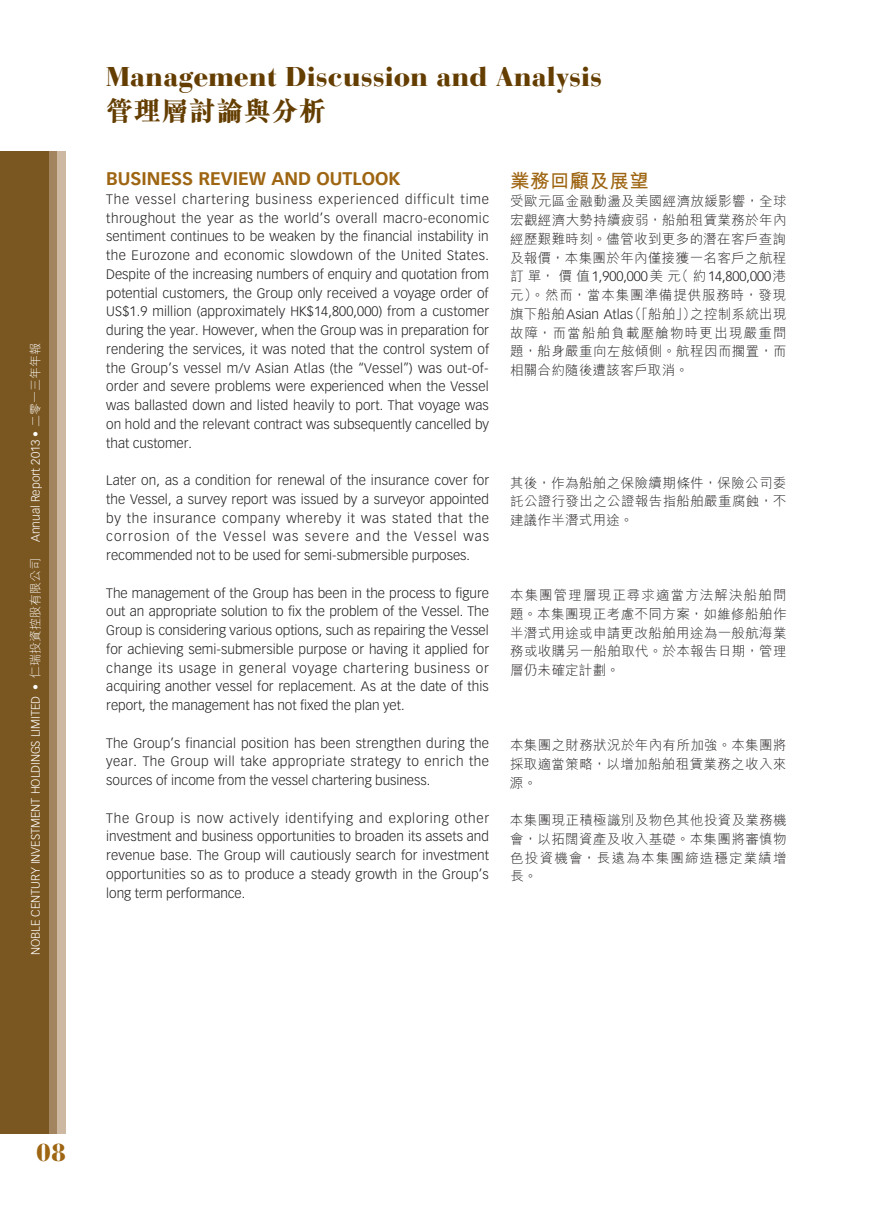
<style>
.page{position:relative;width:893px;height:1212px;background:#fff}
.page>*{position:absolute;margin:0;border:0;box-sizing:border-box;transform-origin:0 0}
.t1{font:900 27px "Bauer Bodoni Std";color:#643d00}
.t2{font:800 27px "M Sung HK";letter-spacing:.02em;color:#643d00}
.t3{font:900 24.3px "Bauer Bodoni Std";color:#9e6512}
.t4{font:700 19.5px "M Hei HK";letter-spacing:.02em;color:#9e6512}
.t5{font:700 18px "Vectora LT Std";color:#9e6512}
.t6{font:300 13.5px/18.8px "Vectora LT Std";color:#231f20;text-align:justify}
.t7{font:300 13.5px/18.8px "M Hei HK";letter-spacing:.025em;color:#231f20;text-align:justify}
.t8{font:300 12px "Vectora LT Std";color:#fff}
.s1{font-family:"M Hei HK"}
.s2{font-family:"Vectora LT Std"}
</style>
<div class="page">
<div style="left:38px;top:151px;width:27px;height:982px;background:#cdb9a1"></div>
<div style="left:30px;top:151px;width:27px;height:982px;background:#a2855e"></div>
<div style="left:0;top:151px;width:48px;height:982px;background:#7a5620"></div>
<p class="t8" style="left:29px;top:542px;width:200px;rotate:-90deg">Annual Report 2013 • <span class="s1">二零一三年年報</span></p>
<p class="t8" style="left:29px;top:955px;width:399px;rotate:-90deg">NOBLE CENTURY INVESTMENT HOLDINGS LIMITED • <span class="s1">仁瑞投資控股有限公司</span></p>
<h1 class="t1" style="left:106px;top:60px;width:497px">Management Discussion and Analysis</h1>
<h1 class="t2" style="left:106px;top:97px;width:221px">管理層討論與分析</h1>
<h3 class="t5" style="left:106px;top:168px;width:24px">BUSINESS</h3>
<h3 class="t5" style="left:199px;top:168px;width:46px">REVIEW</h3>
<h3 class="t5" style="left:272px;top:168px;width:14px">AND</h3>
<h3 class="t5" style="left:317px;top:168px;width:26px">OUTLOOK</h3>
<p class="t6" style="left:106px;top:190px;width:384px">The vessel chartering business experienced difficult time throughout the year as the world’s overall macro-economic sentiment continues to be weaken by the financial instability in the Eurozone and economic slowdown of the United States.<br>Despite of the increasing numbers of enquiry and quotation from potential customers, the Group only received a voyage order of US$1.9 million (approximately HK$14,800,000) from a customer during the year. However, when the Group was in preparation for rendering the services, it was noted that the control system of the Group’s vessel m/v Asian Atlas (the “Vessel”) was out-of&shy;order and severe problems were experienced when the Vessel was ballasted down and listed heavily to port. That voyage was on hold and the relevant contract was subsequently cancelled by that customer.</p>
<p class="t6" style="left:106px;top:471px;width:384px">Later on, as a condition for renewal of the insurance cover for the Vessel, a survey report was issued by a surveyor appointed by the insurance company whereby it was stated that the corrosion of the Vessel was severe and the Vessel was recommended not to be used for semi-submersible purposes.</p>
<p class="t6" style="left:106px;top:584px;width:384px">The management of the Group has been in the process to figure out an appropriate solution to fix the problem of the Vessel. The Group is considering various options, such as repairing the Vessel for achieving semi-submersible purpose or having it applied for change its usage in general voyage chartering business or acquiring another vessel for replacement. As at the date of this report, the management has not fixed the plan yet.</p>
<p class="t6" style="left:106px;top:734px;width:384px">The Group’s financial position has been strengthen during the year. The Group will take appropriate strategy to enrich the sources of income from the vessel chartering business.</p>
<p class="t6" style="left:106px;top:809px;width:384px">The Group is now actively identifying and exploring other investment and business opportunities to broaden its assets and revenue base. The Group will cautiously search for investment opportunities so as to produce a steady growth in the Group’s long term performance.</p>
<h3 class="t4" style="left:510px;top:166px;width:140px">業務回顧及展望</h3>
<p class="t7" style="left:510px;top:192px;width:278px">受歐元區金融動盪及美國經濟放緩影響，全球宏觀經濟大勢持續疲弱，船舶租賃業務於年內經歷艱難時刻。儘管收到更多的潛在客戶查詢及報價，本集團於年內僅接獲一名客戶之航程</p>
<p class="t6" style="left:510px;top:267px;width:278px"><span class="s1">訂單，價值</span>1,900,000<span class="s1">美元（約</span>14,800,000<span class="s1">港</span></p>
<p class="t7" style="left:510px;top:285px;width:278px">元）。然而，當本集團準備提供服務時，發現旗下船舶<span class="s2">Asian Atlas</span>（「船舶」）之控制系統出現故障，而當船舶負載壓艙物時更出現嚴重問題，船身嚴重向左舷傾側。航程因而擱置，而相關合約隨後遭該客戶取消。</p>
<p class="t7" style="left:510px;top:473px;width:278px">其後，作為船舶之保險續期條件，保險公司委託公證行發出之公證報告指船舶嚴重腐蝕，不建議作半潛式用途。</p>
<p class="t7" style="left:510px;top:585px;width:278px">本集團管理層現正尋求適當方法解決船舶問題。本集團現正考慮不同方案，如維修船舶作半潛式用途或申請更改船舶用途為一般航海業務或收購另一船舶取代。於本報告日期，管理層仍未確定計劃。</p>
<p class="t7" style="left:510px;top:735px;width:278px">本集團之財務狀況於年內有所加強。本集團將採取適當策略，以增加船舶租賃業務之收入來源。</p>
<p class="t7" style="left:510px;top:810px;width:278px">本集團現正積極識別及物色其他投資及業務機會，以拓闊資產及收入基礎。本集團將審慎物色投資機會，長遠為本集團締造穩定業績增長。</p>
<h2 class="t3" style="left:36px;top:1138px;width:31px">08</h2>
</div>
